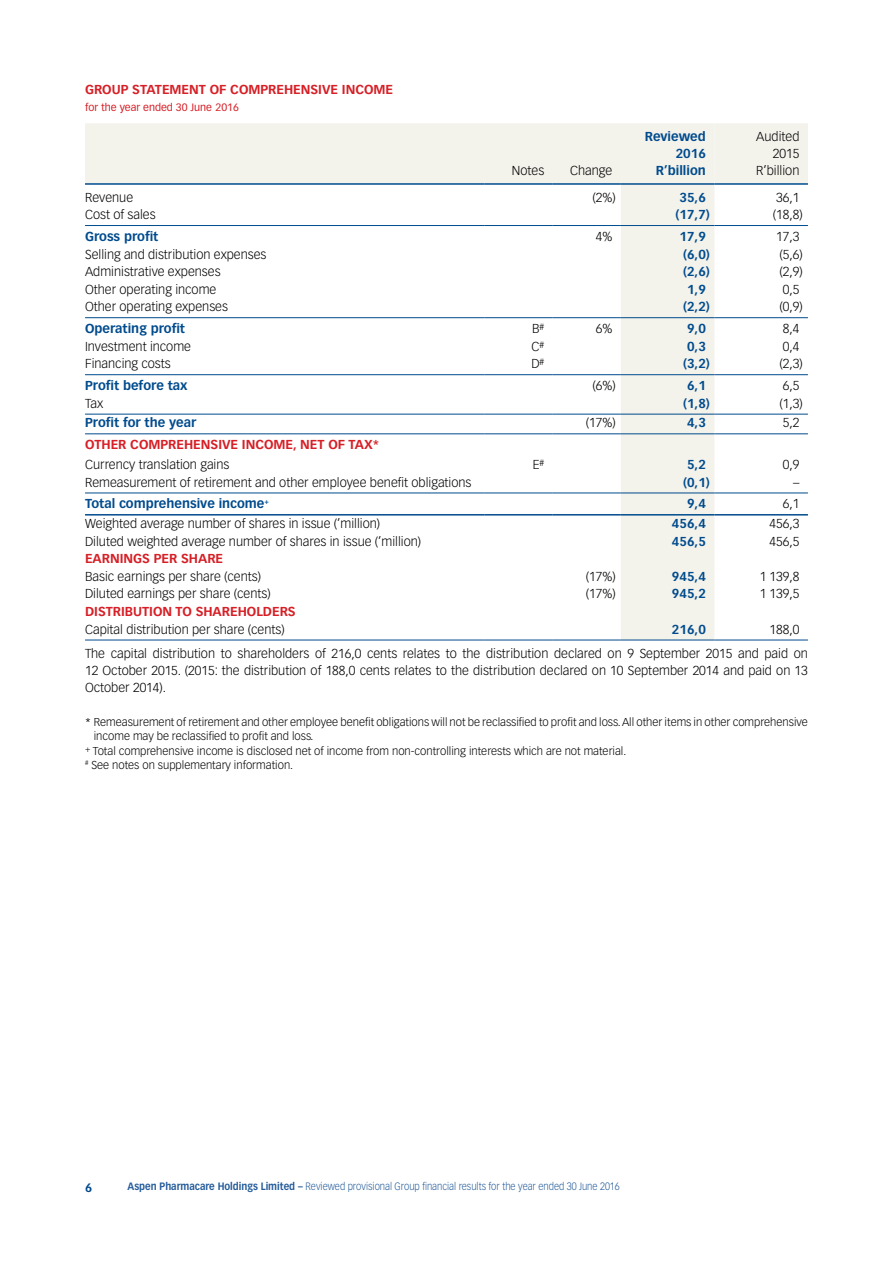
<style>
.page{position:relative;width:893px;height:1263px;background:#fff}
.page>*{position:absolute;margin:0;border:0;box-sizing:border-box;transform-origin:0 0}
.t1{font:300 12.75px/17.2px "Vectora LT Std";color:#000}
.t2{font:700 12.75px/17.2px "Vectora LT Std";color:#004b8d;text-align:right}
.t3{font:700 12.75px "Vectora LT Std";color:#d61f26}
.t4{font:700 12px "Vectora LT Std";color:#004b8d}
.t5{font:300 11.25px "Vectora LT Std";color:#000}
.t6{font:300 10.5px "Vectora LT Std";color:#245b99;scale:.9 1}
.t7{font:10.5px "Vectora LT Std";color:#d61f26}
.s1{font-weight:700}
</style>
<div class="page">
<div style="left:85px;top:123px;width:723px;height:60px;background:#f3f2eb"></div>
<div style="left:621px;top:123px;width:93px;height:517px;background:#f3f2eb"></div>
<hr style="left:85px;top:183px;width:400px;height:2px;background:#004b8d">
<hr style="left:485px;top:183px;width:68px;height:2px;background:#004b8d">
<hr style="left:553px;top:183px;width:68px;height:2px;background:#004b8d">
<hr style="left:621px;top:183px;width:93px;height:2px;background:#004b8d">
<hr style="left:714px;top:183px;width:94px;height:2px;background:#004b8d">
<hr style="left:85px;top:225px;width:400px;height:1px;background:#004b8d">
<hr style="left:485px;top:225px;width:68px;height:1px;background:#004b8d">
<hr style="left:553px;top:225px;width:68px;height:1px;background:#004b8d">
<hr style="left:621px;top:225px;width:93px;height:1px;background:#004b8d">
<hr style="left:714px;top:225px;width:94px;height:1px;background:#004b8d">
<hr style="left:85px;top:317px;width:400px;height:1px;background:#004b8d">
<hr style="left:485px;top:317px;width:68px;height:1px;background:#004b8d">
<hr style="left:553px;top:317px;width:68px;height:1px;background:#004b8d">
<hr style="left:621px;top:317px;width:93px;height:1px;background:#004b8d">
<hr style="left:714px;top:317px;width:94px;height:1px;background:#004b8d">
<hr style="left:85px;top:374px;width:400px;height:1px;background:#004b8d">
<hr style="left:485px;top:374px;width:68px;height:1px;background:#004b8d">
<hr style="left:553px;top:374px;width:68px;height:1px;background:#004b8d">
<hr style="left:621px;top:374px;width:93px;height:1px;background:#004b8d">
<hr style="left:714px;top:374px;width:94px;height:1px;background:#004b8d">
<hr style="left:85px;top:640px;width:400px;height:1px;background:#004b8d">
<hr style="left:485px;top:640px;width:68px;height:1px;background:#004b8d">
<hr style="left:553px;top:640px;width:68px;height:1px;background:#004b8d">
<hr style="left:621px;top:640px;width:93px;height:1px;background:#004b8d">
<hr style="left:714px;top:640px;width:94px;height:1px;background:#004b8d">
<hr style="left:85px;top:414px;width:400px;height:1px;background:#004b8d">
<hr style="left:485px;top:414px;width:68px;height:1px;background:#004b8d">
<hr style="left:553px;top:414px;width:68px;height:1px;background:#004b8d">
<hr style="left:621px;top:414px;width:93px;height:1px;background:#004b8d">
<hr style="left:714px;top:414px;width:94px;height:1px;background:#004b8d">
<hr style="left:85px;top:433px;width:400px;height:1px;background:#004b8d">
<hr style="left:485px;top:433px;width:68px;height:1px;background:#004b8d">
<hr style="left:553px;top:433px;width:68px;height:1px;background:#004b8d">
<hr style="left:621px;top:433px;width:93px;height:1px;background:#004b8d">
<hr style="left:714px;top:433px;width:94px;height:1px;background:#004b8d">
<hr style="left:85px;top:493px;width:400px;height:1px;background:#004b8d">
<hr style="left:485px;top:493px;width:68px;height:1px;background:#004b8d">
<hr style="left:553px;top:493px;width:68px;height:1px;background:#004b8d">
<hr style="left:621px;top:493px;width:93px;height:1px;background:#004b8d">
<hr style="left:714px;top:493px;width:94px;height:1px;background:#004b8d">
<hr style="left:85px;top:514px;width:400px;height:1px;background:#004b8d">
<hr style="left:485px;top:514px;width:68px;height:1px;background:#004b8d">
<hr style="left:553px;top:514px;width:68px;height:1px;background:#004b8d">
<hr style="left:621px;top:514px;width:93px;height:1px;background:#004b8d">
<hr style="left:714px;top:514px;width:94px;height:1px;background:#004b8d">
<p class="t3" style="left:85px;top:82px;width:310px">GROUP STATEMENT OF COMPREHENSIVE INCOME</p>
<p class="t7" style="left:85px;top:101px;width:155px">for the year ended 30 June 2016</p>
<p class="t1" style="left:512px;top:162px;width:34px">Notes</p>
<p class="t1" style="left:570px;top:162px;width:44px">Change</p>
<p class="t2" style="left:645px;top:128px;width:63px">Reviewed<br>2016<br>R’billion</p>
<p class="t1" style="left:756px;top:128px;width:45px;text-align:right">Audited<br>2015<br>R’billion</p>
<p class="t1" style="left:85px;top:189px;width:50px">Revenue</p>
<p class="t1" style="left:592px;top:189px;width:25px">(2%)</p>
<p class="t2" style="left:679px;top:188px;width:28px">35,6</p>
<p class="t1" style="left:776px;top:189px;width:25px">36,1</p>
<p class="t1" style="left:85px;top:206px;width:72px">Cost of sales</p>
<p class="t2" style="left:675px;top:206px;width:36px">(17,7)</p>
<p class="t1" style="left:773px;top:206px;width:31px">(18,8)</p>
<p class="t2" style="left:85px;top:228px;width:75px">Gross profit</p>
<p class="t1" style="left:596px;top:228px;width:18px">4%</p>
<p class="t2" style="left:679px;top:228px;width:28px">17,9</p>
<p class="t1" style="left:776px;top:228px;width:25px">17,3</p>
<p class="t1" style="left:85px;top:246px;width:183px">Selling and distribution expenses</p>
<p class="t2" style="left:683px;top:245px;width:28px">(6,0)</p>
<p class="t1" style="left:779px;top:246px;width:25px">(5,6)</p>
<p class="t1" style="left:85px;top:263px;width:137px">Administrative expenses</p>
<p class="t2" style="left:683px;top:263px;width:28px">(2,6)</p>
<p class="t1" style="left:779px;top:263px;width:25px">(2,9)</p>
<p class="t1" style="left:85px;top:281px;width:133px">Other operating income</p>
<p class="t2" style="left:687px;top:281px;width:20px">1,9</p>
<p class="t1" style="left:783px;top:281px;width:18px">0,5</p>
<p class="t1" style="left:85px;top:298px;width:144px">Other operating expenses</p>
<p class="t2" style="left:683px;top:298px;width:28px">(2,2)</p>
<p class="t1" style="left:779px;top:298px;width:25px">(0,9)</p>
<p class="t2" style="left:85px;top:320px;width:102px">Operating profit</p>
<p class="t1" style="left:532px;top:320px;width:14px">B<sup>#</sup></p>
<p class="t1" style="left:596px;top:320px;width:18px">6%</p>
<p class="t2" style="left:687px;top:320px;width:20px">9,0</p>
<p class="t1" style="left:783px;top:320px;width:18px">8,4</p>
<p class="t1" style="left:85px;top:338px;width:108px">Investment income</p>
<p class="t1" style="left:532px;top:338px;width:14px">C<sup>#</sup></p>
<p class="t2" style="left:687px;top:338px;width:20px">0,3</p>
<p class="t1" style="left:783px;top:338px;width:18px">0,4</p>
<p class="t1" style="left:85px;top:355px;width:87px">Financing costs</p>
<p class="t1" style="left:531px;top:355px;width:14px">D<sup>#</sup></p>
<p class="t2" style="left:683px;top:355px;width:28px">(3,2)</p>
<p class="t1" style="left:779px;top:355px;width:25px">(2,3)</p>
<p class="t2" style="left:85px;top:377px;width:104px">Profit before tax</p>
<p class="t1" style="left:592px;top:377px;width:25px">(6%)</p>
<p class="t2" style="left:687px;top:377px;width:20px">6,1</p>
<p class="t1" style="left:783px;top:377px;width:18px">6,5</p>
<p class="t1" style="left:85px;top:395px;width:20px">Tax</p>
<p class="t2" style="left:683px;top:395px;width:28px">(1,8)</p>
<p class="t1" style="left:779px;top:395px;width:25px">(1,3)</p>
<p class="t2" style="left:85px;top:414px;width:113px">Profit for the year</p>
<p class="t1" style="left:586px;top:414px;width:31px">(17%)</p>
<p class="t2" style="left:687px;top:414px;width:20px">4,3</p>
<p class="t1" style="left:783px;top:414px;width:18px">5,2</p>
<p class="t3" style="left:85px;top:437px;width:296px">OTHER COMPREHENSIVE INCOME, NET OF TAX*</p>
<p class="t1" style="left:85px;top:456px;width:146px">Currency translation gains</p>
<p class="t1" style="left:533px;top:456px;width:13px">E<sup>#</sup></p>
<p class="t2" style="left:687px;top:456px;width:20px">5,2</p>
<p class="t1" style="left:783px;top:456px;width:18px">0,9</p>
<p class="t1" style="left:85px;top:474px;width:388px">Remeasurement of retirement and other employee benefit obligations</p>
<p class="t2" style="left:683px;top:473px;width:28px">(0,1)</p>
<p class="t1" style="left:793px;top:474px;width:8px">–</p>
<p class="t2" style="left:85px;top:495px;width:185px">Total comprehensive income<sup>+</sup></p>
<p class="t2" style="left:687px;top:495px;width:20px">9,4</p>
<p class="t1" style="left:783px;top:495px;width:18px">6,1</p>
<p class="t1" style="left:85px;top:515px;width:297px">Weighted average number of shares in issue (’million)</p>
<p class="t2" style="left:672px;top:515px;width:35px">456,4</p>
<p class="t1" style="left:770px;top:515px;width:31px">456,3</p>
<p class="t1" style="left:85px;top:533px;width:338px">Diluted weighted average number of shares in issue (’million)</p>
<p class="t2" style="left:672px;top:532px;width:35px">456,5</p>
<p class="t1" style="left:770px;top:533px;width:31px">456,5</p>
<p class="t3" style="left:85px;top:551px;width:140px">EARNINGS PER SHARE</p>
<p class="t1" style="left:85px;top:568px;width:178px">Basic earnings per share (cents)</p>
<p class="t1" style="left:586px;top:568px;width:31px">(17%)</p>
<p class="t2" style="left:672px;top:568px;width:35px">945,4</p>
<p class="t1" style="left:760px;top:568px;width:41px">1 139,8</p>
<p class="t1" style="left:85px;top:585px;width:187px">Diluted earnings per share (cents)</p>
<p class="t1" style="left:586px;top:585px;width:31px">(17%)</p>
<p class="t2" style="left:672px;top:585px;width:35px">945,2</p>
<p class="t1" style="left:760px;top:585px;width:41px">1 139,5</p>
<p class="t3" style="left:85px;top:604px;width:212px">DISTRIBUTION TO SHAREHOLDERS</p>
<p class="t1" style="left:85px;top:621px;width:201px">Capital distribution per share (cents)</p>
<p class="t2" style="left:672px;top:620px;width:35px">216,0</p>
<p class="t1" style="left:85px;top:617px;width:724px;line-height:24px;text-indent:684px">188,0<br>The capital distribution to shareholders of 216,0 cents relates to the distribution declared on 9 September 2015 and paid on</p>
<p class="t1" style="left:85px;top:662px;width:724px">12 October 2015. (2015: the distribution of 188,0 cents relates to the distribution declared on 10 September 2014 and paid on 13<br>October 2014).</p>
<p class="t5" style="left:85px;top:716px;width:724px">* Remeasurement of retirement and other employee benefit obligations will not be reclassified to profit and loss. All other items in other comprehensive</p>
<p class="t5" style="left:94px;top:730px;width:221px">income may be reclassified to profit and loss.</p>
<p class="t5" style="left:85px;top:744px;width:543px"><sup>+</sup> Total comprehensive income is disclosed net of income from non-controlling interests which are not material.</p>
<p class="t5" style="left:85px;top:758px;width:210px"><sup>#</sup> See notes on supplementary information.</p>
<p class="t4" style="left:85px;top:1180px;width:9px">6</p>
<p class="t6" style="left:128px;top:1180px;width:548px"><span class="s1">Aspen Pharmacare Holdings Limited –</span> Reviewed provisional Group financial results for the year ended 30 June 2016</p>
</div>
